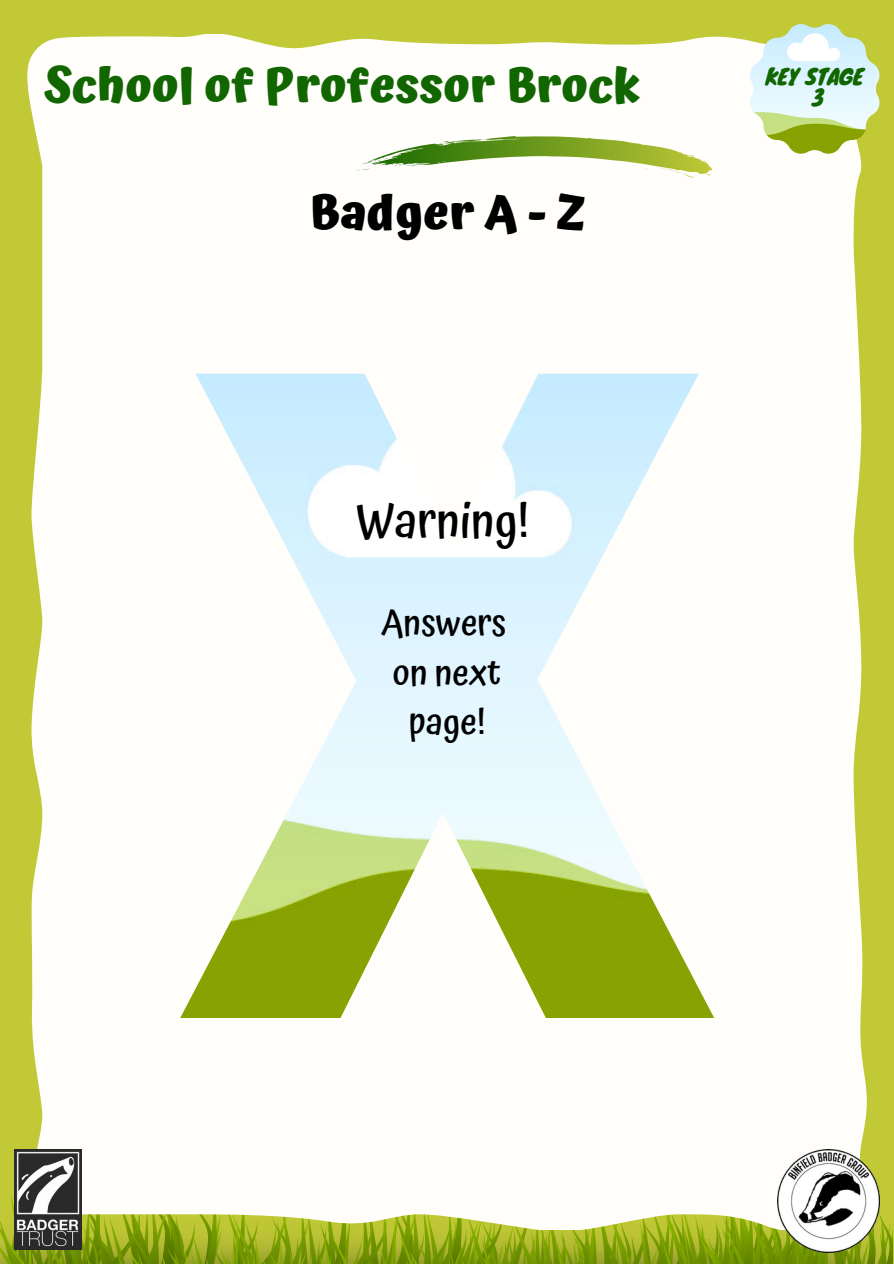
<style>
.page{position:relative;width:894px;height:1264px;background:#fff}
.page>*{position:absolute;margin:0;border:0;box-sizing:border-box;transform-origin:0 0}
.t1{font:700 48px "Atma";color:#160}
.t2{font:700 48px "Atma";color:#000}
.t3{font:500 48px "Atma";color:#000}
.t4{font:500 36px "Atma";color:#000}
.t5{font:21px "Knewave";color:#160}
</style>
<div class="page">
<div style="left:0;top:0;width:893px;height:1263px;background:#c2c937"></div>
<svg style="left:0;top:1179px;width:892px;height:84px"></svg>
<div style="left:27px;top:35px;width:839px;height:1194px;background:#fffefb"></div>
<img style="left:749px;top:24px;width:130px;height:130px">
<svg style="left:356px;top:136px;width:355px;height:42px;background:#c5d6a2"></svg>
<img style="left:180px;top:373px;width:534px;height:644px">
<img style="left:15px;top:1149px;width:66px;height:99px">
<img style="left:777px;top:1149px;width:102px;height:103px">
<p class="t1" style="left:45px;top:58px;width:597px">School of Professor Brock</p>
<p class="t5" style="left:765px;top:59px;width:100px">KEY STAGE</p>
<p class="t5" style="left:811px;top:80px;width:14px">3</p>
<p class="t2" style="left:309px;top:184px;width:277px">Badger A - Z</p>
<p class="t3" style="left:356px;top:492px;width:174px">Warning!</p>
<p class="t4" style="left:381px;top:601px;width:127px">Answers</p>
<p class="t4" style="left:393px;top:651px;width:110px">on next</p>
<p class="t4" style="left:408px;top:700px;width:79px">page!</p>
</div>
